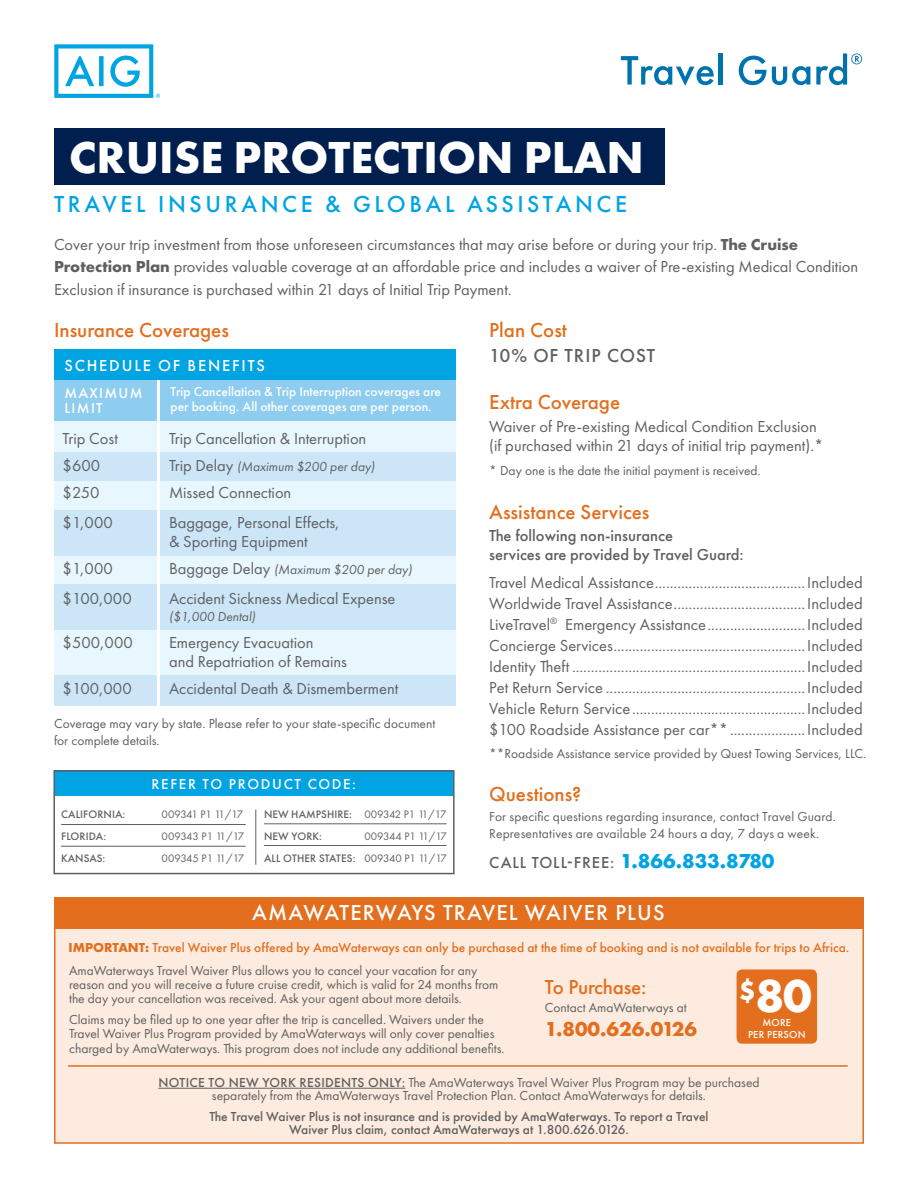
<style>
.page{position:relative;width:918px;height:1188px;background:#fff}
.page>*{position:absolute;margin:0;border:0;box-sizing:border-box;transform-origin:0 0}
.t1{font:700 48px "Futura PT";color:#fff}
.t2{font:700 46.5px "Futura PT";color:#fff}
.t3{font:500 24px "Futura PT";letter-spacing:.15em;color:#00a4e3}
.t4{font:500 22.5px "Futura PT";letter-spacing:.05em;color:#fff}
.t5{font:500 21px "Futura PT";color:#e36f1e}
.t6{font:700 21px "Futura PT";color:#00a4e3}
.t7{font:700 21px "Futura PT";color:#e36f1e}
.t8{font:500 19.5px "Futura PT";letter-spacing:.04em;color:#5f6062}
.t9{font:16.5px/21px "Futura PT";color:#5f6062}
.t10{font:500 16.5px/19.5px "Futura PT";color:#5f6062}
.t11{font:500 16.5px "Futura PT";letter-spacing:.11em;color:#fff}
.t12{font:500 15px "Futura PT";letter-spacing:.11em;color:#fff}
.t13{font:500 15px/15px "Futura PT";letter-spacing:.09em;color:#fff}
.t14{font:13.5px/14.2px "Futura PT";color:#5f6062}
.t15{font:500 13.5px/13.5px "Futura PT";color:#5f6062;text-align:center}
.t16{font:500 13.5px "Futura PT";color:#e36f1e}
.t17{font:500 13.5px/15px "Futura PT";color:#fff}
.t18{font:italic 13.5px "Futura PT";letter-spacing:-.005em;color:#5f6062}
.t19{font:11.25px/21.8px "Futura PT";letter-spacing:-.02em;color:#5f6062;text-align:right}
.t20{font:500 11.25px "Futura PT";letter-spacing:.01em;color:#5f6062}
.t21{font:11.25px "Futura PT";letter-spacing:-.04em;color:#5f6062}
.t22{font:500 10.5px/12px "Futura PT";letter-spacing:.02em;color:#fff;text-align:center}
.s1{font-weight:700}
.s2{font-style:normal;font-size:16.5px}
.s3{font-weight:500}
.s4{font-weight:500;font-size:16.5px;color:#5f6062}
</style>
<div class="page">
<svg style="left:621px;top:56px;width:93px;height:30px"></svg>
<hr style="left:719px;top:53px;width:4px;height:32px;background:#0073ae">
<svg style="left:739px;top:56px;width:71px;height:29px"></svg>
<svg style="left:816px;top:53px;width:46px;height:32px"></svg>
<svg style="left:54px;top:44px;width:106px;height:54px"></svg>
<div style="left:54px;top:411px;width:402px;height:290px;background:#e8f6fd"></div>
<div style="left:54px;top:584px;width:402px;height:45px;background:#cce6f8"></div>
<div style="left:54px;top:675px;width:402px;height:31px;background:#cce6f8"></div>
<div style="left:54px;top:453px;width:402px;height:28px;background:#cce6f8"></div>
<div style="left:54px;top:510px;width:402px;height:46px;background:#cce6f8"></div>
<div style="left:54px;top:372px;width:402px;height:49px;background:#8fcdf0"></div>
<hr style="left:157px;top:373px;width:3px;height:336px;background:#fff">
<div style="left:54px;top:349px;width:402px;height:30px;background:#00a4e3"></div>
<div style="left:54px;top:128px;width:610px;height:57px;background:#001f4e"></div>
<div style="left:55px;top:770px;width:399px;height:26px;background:#00a4e3"></div>
<div style="left:53px;top:770px;width:402px;height:104px;border:2px solid #5f6062"></div>
<hr style="left:61px;top:824px;width:185px;height:1px;background:#5f6062">
<hr style="left:264px;top:823px;width:183px;height:1px;background:#5f6062">
<hr style="left:61px;top:846px;width:185px;height:1px;background:#5f6062">
<hr style="left:264px;top:845px;width:182px;height:1px;background:#5f6062">
<hr style="left:255px;top:810px;width:1px;height:55px;background:#5f6062">
<div style="left:54px;top:899px;width:810px;height:245px;background:#fcebde;border:2px solid #e36f1e"></div>
<hr style="left:158px;top:1088px;width:247px;height:1px;background:#5f6062">
<div style="left:54px;top:897px;width:810px;height:32px;background:#e36f1e"></div>
<div style="left:737px;top:969px;width:80px;height:75px;background:#e36f1e;border-radius:5px"></div>
<hr style="left:68px;top:1065px;width:780px;height:2px;background:#e36f1e">
<h2 class="t2" style="left:69px;top:127px;width:576px">Cruise Protection Plan</h2>
<h3 class="t3" style="left:54px;top:189px;width:371px">Travel Insura nce &amp; Global</h3>
<h3 class="t3" style="left:467px;top:189px;width:34px">Assista</h3>
<h3 class="t3" style="left:575px;top:189px;width:53px">nce</h3>
<p class="t9" style="left:54px;top:233px;width:806px;line-height:22.5px">Cover your trip investment from those unforeseen circumstances that may arise before or during your trip. <span class="s1">The Cruise<br>Protection Plan</span> provides valuable coverage at an affordable price and includes a waiver of Pre-existing Medical Condition<br>Exclusion if insurance is purchased within 21 days of Initial Trip Payment.</p>
<p class="t5" style="left:54px;top:318px;width:176px">Insurance Coverages</p>
<p class="t5" style="left:489px;top:318px;width:79px">Plan Cost</p>
<p class="t8" style="left:489px;top:344px;width:157px">10% of Trip Cost</p>
<p class="t11" style="left:64px;top:356px;width:186px">Schedule of Benefits</p>
<p class="t13" style="left:64px;top:385px;width:77px">Maxim um<br>LIMIT</p>
<p class="t9" style="left:63px;top:425px;width:57px;line-height:27px">Trip Cost $600 $250</p>
<p class="t9" style="left:63px;top:512px;width:52px">$1,000</p>
<p class="t9" style="left:63px;top:554px;width:71px;line-height:30px">$1,000 $100,000</p>
<p class="t9" style="left:63px;top:632px;width:72px">$500,000</p>
<p class="t9" style="left:63px;top:678px;width:71px">$100,000</p>
<p class="t17" style="left:171px;top:384px;width:272px">Trip Cancellation &amp; Trip Interruption coverages are per booking. All other coverages are per person.</p>
<p class="t9" style="left:169px;top:428px;width:199px">Trip Cancellation &amp; Interruption</p>
<p class="t18" style="left:169px;top:458px;width:207px"><span class="s2">Trip Delay</span> (Maximum $200 per day)</p>
<p class="t9" style="left:169px;top:477px;width:172px;line-height:30px">Missed Connection<br>Baggage, Personal Effects,</p>
<p class="t9" style="left:169px;top:531px;width:140px">&amp; Sporting Equipment</p>
<p class="t18" style="left:169px;top:562px;width:244px"><span class="s2">Baggage Delay</span> (Maximum $200 per day)</p>
<p class="t9" style="left:169px;top:588px;width:228px">Accident Sickness Medical Expense</p>
<p class="t18" style="left:169px;top:608px;width:88px">($1,000 Dental)</p>
<p class="t9" style="left:169px;top:633px;width:179px;line-height:19.5px">Emergency Evacuation<br>and Repatriation of Remains</p>
<p class="t9" style="left:169px;top:678px;width:231px">Accidental Death &amp; Dismemberment</p>
<p class="t14" style="left:54px;top:715px;width:383px;line-height:16.5px">Coverage may vary by state. Please refer to your state-specific document for complete details.</p>
<p class="t12" style="left:152px;top:775px;width:206px">Refer to product code:</p>
<p class="t20" style="left:61px;top:808px;width:66px">Cali fornia:</p>
<p class="t21" style="left:162px;top:808px;width:83px">009341 P1 11/17</p>
<p class="t20" style="left:61px;top:830px;width:46px">Florida:</p>
<p class="t19" style="left:162px;top:825px;width:84px">009343 P1 11/17</p>
<p class="t20" style="left:61px;top:851px;width:46px">Kansas:</p>
<p class="t19" style="left:162px;top:847px;width:84px">009345 P1 11/17</p>
<p class="t20" style="left:264px;top:808px;width:36px">New Hamps</p>
<p class="t21" style="left:327px;top:808px;width:121px"><span class="s3">hire:</span> 009342 P1 11/17</p>
<p class="t20" style="left:264px;top:829px;width:60px">N ew York:</p>
<p class="t19" style="left:264px;top:825px;width:184px">009344 P1 11/17<br><span class="s3">All Other States:</span> 009340 P1 11/17</p>
<p class="t5" style="left:489px;top:389px;width:132px">Extra Coverage</p>
<p class="t9" style="left:489px;top:416px;width:336px;line-height:19.5px">Waiver of Pre-existing Medical Condition Exclusion (if purchased within 21 days of initial trip payment).*</p>
<p class="t14" style="left:489px;top:463px;width:273px">* Day one is the date the initial payment is received.</p>
<p class="t5" style="left:489px;top:499px;width:162px">Assistance Services</p>
<p class="t10" style="left:489px;top:525px;width:256px">The following non-insurance<br>services are provided by Travel Guard:</p>
<p class="t9" style="left:489px;top:572px;width:375px;text-align:justify">Travel Medical Assistance........................................Included Worldwide Travel Assistance...................................Included LiveTravel<sup>®</sup> Emergency Assistance.......................... Included Concierge Services................................................... Included Identity Theft .............................................................. Included Pet Return Service ..................................................... Included Vehicle Return Service.............................................. Included $100 Roadside Assistance per car**.................... Included</p>
<p class="t14" style="left:489px;top:747px;width:379px">**Roadside Assistance service provided by Quest Towing Services, LLC.</p>
<p class="t5" style="left:489px;top:781px;width:94px">Questions?</p>
<p class="t14" style="left:489px;top:808px;width:348px;line-height:16.5px">For specific questions regarding insurance, contact Travel Guard.<br>Representatives are available 24 hours a day, 7 days a week.</p>
<p class="t10" style="left:489px;top:853px;width:21px">Call</p>
<p class="t6" style="left:532px;top:848px;width:244px"><span class="s4">Toll-free:</span> 1.866.833.8780</p>
<h3 class="t4" style="left:252px;top:899px;width:33px">AmaWat</h3>
<h3 class="t4" style="left:350px;top:899px;width:61px">erways</h3>
<h3 class="t4" style="left:443px;top:899px;width:97px">Travel Wai</h3>
<h3 class="t4" style="left:569px;top:899px;width:94px">ver Plus</h3>
<p class="t16" style="left:69px;top:939px;width:782px"><span class="s1">IMPORTANT:</span> Travel Waiver Plus offered by AmaWaterways can only be purchased at the time of booking and is not available for trips to Africa.</p>
<p class="t5" style="left:545px;top:975px;width:103px">To Purchase:</p>
<p class="t14" style="left:545px;top:1001px;width:143px">Contact AmaWaterways at</p>
<p class="t7" style="left:545px;top:1016px;width:154px">1.800.626.0126</p>
<p class="t14" style="left:69px;top:963px;width:431px">AmaWaterways Travel Waiver Plus allows you to cancel your vacation for any reason and you will receive a future cruise credit, which is valid for 24 months from the day your cancellation was received. Ask your agent about more details.</p>
<p class="t14" style="left:69px;top:1012px;width:437px">Claims may be filed up to one year after the trip is cancelled. Waivers under the<br>Travel Waiver Plus Program provided by AmaWaterways will only cover penalties charged by AmaWaterways. This program does not include any additional benefits.</p>
<h1 class="t1" style="left:739px;top:965px;width:75px"><sup>$</sup>80</h1>
<p class="t22" style="left:748px;top:1017px;width:59px">More<br>per person</p>
<p class="t14" style="left:212px;top:1076px;width:549px;line-height:13.5px;text-indent:140px"><span class="s3">TS ON LY:</span> The AmaWaterways Travel Waiver Plus Program may be purchased separately from the AmaWaterways Travel Protection Plan. Contact AmaWaterways for details.</p>
<p class="t15" style="left:209px;top:1109px;width:501px">The Travel Waiver Plus is not insurance and is provided by AmaWaterways. To report a Travel<br>Waiver Plus claim, contact AmaWaterways at 1.800.626.0126.</p>
<p class="t15" style="left:158px;top:1076px;width:81px">NOTICE TO NEW</p>
<p class="t15" style="left:262px;top:1076px;width:72px">YORK RESIDEN</p>
</div>
